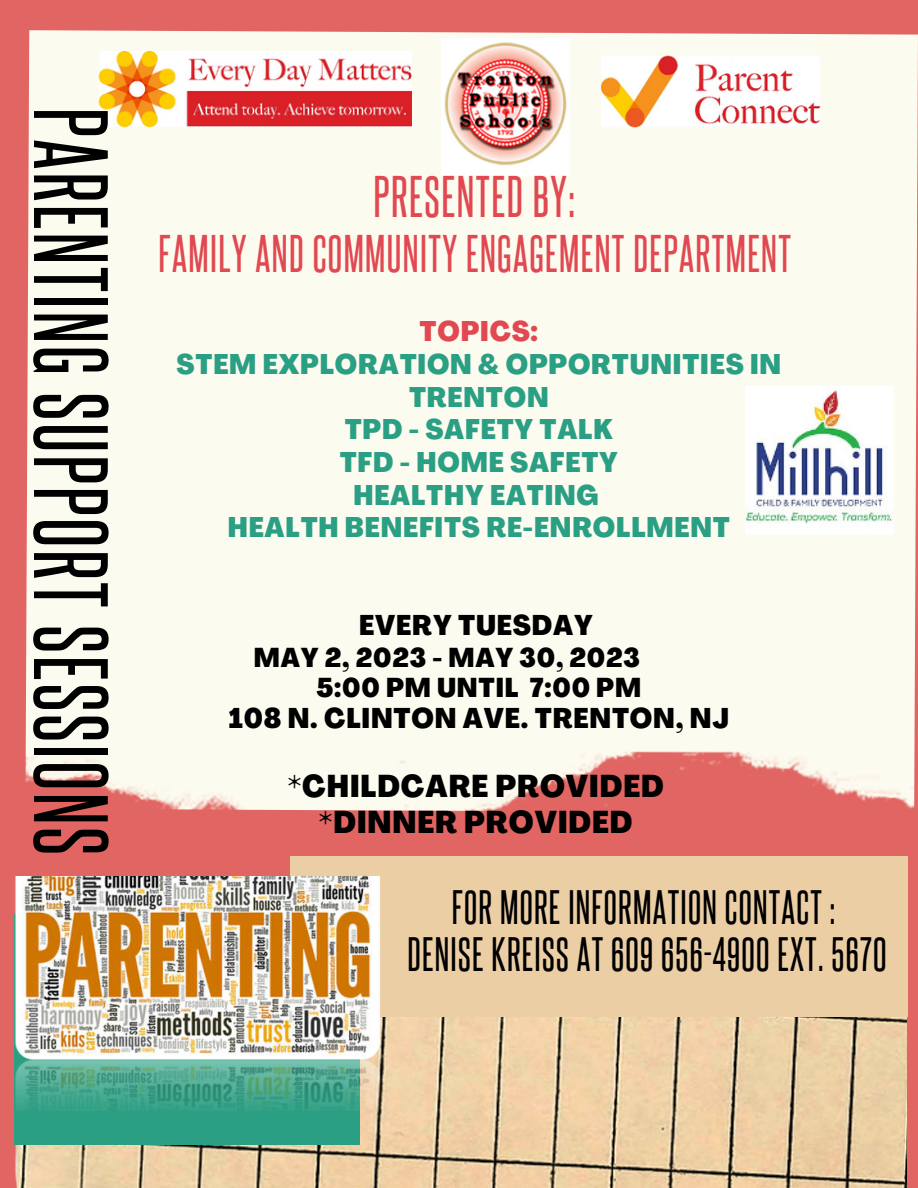
<style>
.page{position:relative;width:918px;height:1188px;background:#e16562}
.page>*{position:absolute;margin:0;border:0;box-sizing:border-box;transform-origin:0 0}
.t1{font:89.55px "Aka Acid Steelfish";letter-spacing:.03em;color:#000}
.t2{font:49.65px "Aka Acid Steelfish";letter-spacing:.03em;color:#e14851}
.t3{font:44.85px "Aka Acid Steelfish";letter-spacing:.03em;color:#e14851}
.t4{font:40.8px/47.2px "Aka Acid Steelfish";letter-spacing:.03em;color:#000;text-align:center}
.t5{font:800 condensed 31.05px/36px "Agrandir";letter-spacing:.03em;color:#000;text-align:center}
.t6{font:800 condensed 28.05px "Agrandir";letter-spacing:.03em;color:#000}
.t7{font:800 condensed 27.9px/32.7px "Agrandir";letter-spacing:.03em;color:#2a9f83;text-align:center}
.t8{font:800 condensed 27.9px "Agrandir";letter-spacing:.03em;color:#e14851}
.t9{font:800 condensed 26.85px/30.3px "Agrandir";letter-spacing:.03em;color:#000;text-align:right}
</style>
<div class="page">
<img style="left:15px;top:1017px;width:892px;height:171px">
<div style="left:290px;top:856px;width:617px;height:161px;background:#ebcea4"></div>
<div style="left:25px;top:30px;width:893px;height:781px;background:#fcfbef"></div>
<div style="left:15px;top:914px;width:345px;height:231px;background:#2a9f83"></div>
<img style="left:441px;top:38px;width:130px;height:138px">
<img style="left:99px;top:51px;width:312px;height:77px">
<img style="left:601px;top:56px;width:220px;height:72px">
<img style="left:15px;top:877px;width:365px;height:234px">
<img style="left:745px;top:386px;width:150px;height:150px">
<h1 class="t1" style="left:101px;top:108px;width:749px;rotate:90deg">PARENTING SUPPORT SESSIONS</h1>
<h2 class="t2" style="left:374px;top:179px;width:203px">PRESENTED BY:</h2>
<h3 class="t3" style="left:159px;top:238px;width:634px">FAMILY AND COMMUNITY ENGAGEMENT DEPARTMENT</h3>
<p class="t8" style="left:420px;top:321px;width:120px">TOPICS:</p>
<p class="t7" style="left:177px;top:351px;width:606px">STEM EXPLORATION &amp; OPPORTUNITIES IN<br>TRENTON<br>TPD - SAFETY TALK<br>TFD - HOME SAFETY<br>HEALTHY EATING<br>HEALTH BENEFITS RE-ENROLLMENT</p>
<p class="t6" style="left:359px;top:614px;width:235px">EVERY TUESDAY</p>
<p class="t9" style="left:254px;top:645px;width:389px">MAY 2, 2023 - MAY 30, 2023<br>5:00 PM UNTIL 7:00 PM</p>
<p class="t6" style="left:229px;top:707px;width:502px">108 N. CLINTON AVE. TRENTON, NJ</p>
<p class="t5" style="left:288px;top:771px;width:378px">*CHILDCARE PROVIDED *DINNER PROVIDED</p>
<h3 class="t4" style="left:408px;top:890px;width:480px">FOR MORE INFORMATION CONTACT :<br>DENISE KREISS AT 609 656-4900 EXT. 5670</h3>
</div>
